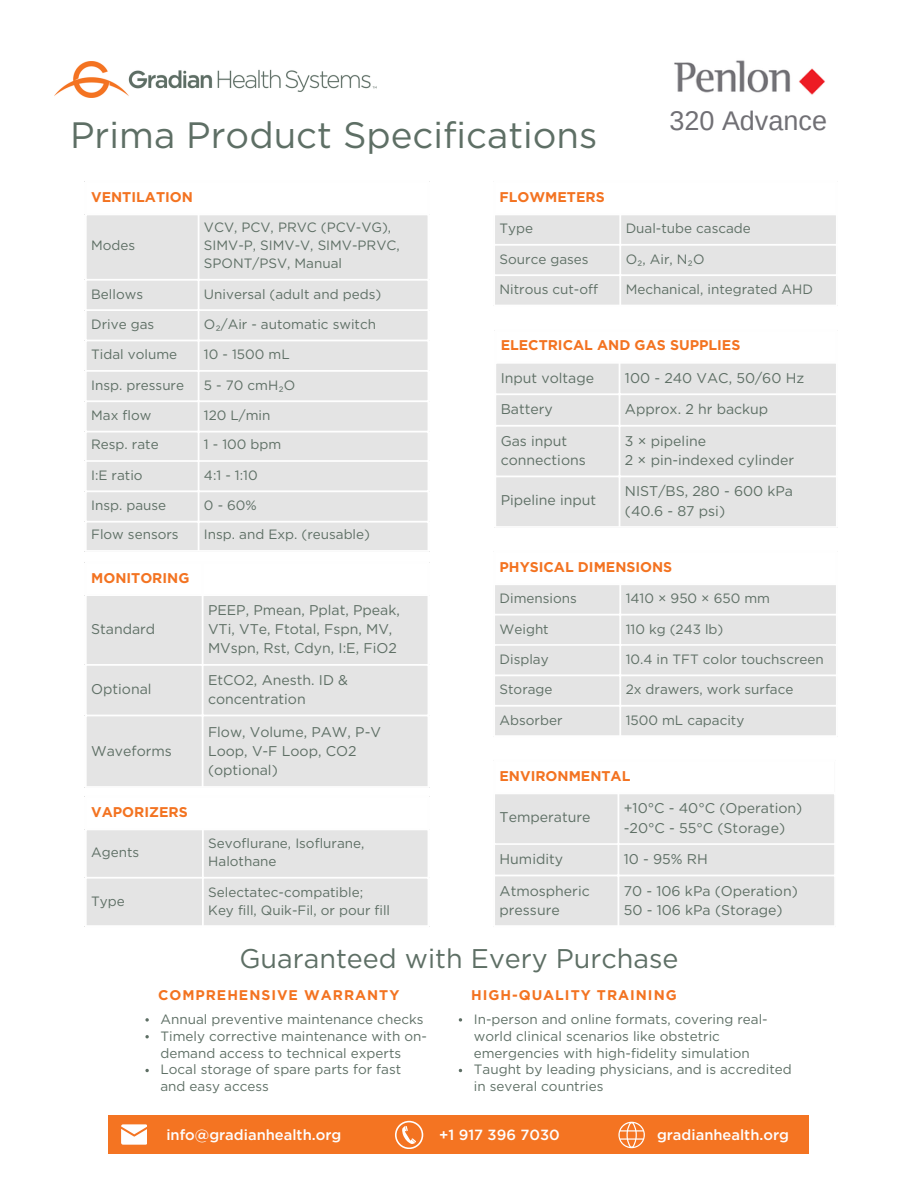
<style>
.page{position:relative;width:918px;height:1188px;background:#fff}
.page>*{position:absolute;margin:0;border:0;box-sizing:border-box;transform-origin:0 0}
.t1{font:36.75px "Gotham";color:#5e6f65}
.t2{font:27px "Gotham";color:#5e6f65}
.t3{font:27px "Arimo";color:#717075}
.t4{font:500 14.7px "Gotham";color:#fefefe}
.t5{font:14.1px/19.2px "Gotham";color:#5e6f65}
.t6{font:700 14.1px "Gotham";color:#f37321}
.t7{font:700 14.1px "Gotham";letter-spacing:.07em;color:#f37321}
.t8{font:13.5px/16.8px "Gotham";color:#5e6f65}
</style>
<div class="page">
<svg style="left:145px;top:1018px;width:4px;height:4px"></svg>
<svg style="left:145px;top:1035px;width:4px;height:3px"></svg>
<svg style="left:145px;top:1069px;width:4px;height:3px"></svg>
<svg style="left:459px;top:1018px;width:3px;height:4px"></svg>
<div style="left:109px;top:1116px;width:700px;height:38px;background:#f47422"></div>
<svg style="left:618px;top:1122px;width:27px;height:26px"></svg>
<svg style="left:121px;top:1124px;width:26px;height:21px"></svg>
<svg style="left:395px;top:1121px;width:28px;height:28px"></svg>
<div style="left:397px;top:1122px;width:25px;height:26px;background:#f37321;border-radius:50%"></div>
<svg style="left:402px;top:1126px;width:14px;height:18px"></svg>
<img style="left:55px;top:61px;width:322px;height:36px">
<div style="left:87px;top:215px;width:341px;height:335px;background:#e4e4e4"></div>
<hr style="left:198px;top:215px;width:1px;height:335px;background:#fefefe">
<hr style="left:85px;top:279px;width:344px;height:2px;background:#fefefe">
<hr style="left:85px;top:309px;width:344px;height:2px;background:#fefefe">
<hr style="left:85px;top:340px;width:344px;height:1px;background:#fefefe">
<hr style="left:85px;top:370px;width:344px;height:2px;background:#fefefe">
<hr style="left:85px;top:400px;width:344px;height:2px;background:#fefefe">
<hr style="left:85px;top:431px;width:344px;height:2px;background:#fefefe">
<hr style="left:85px;top:460px;width:344px;height:2px;background:#fefefe">
<hr style="left:85px;top:490px;width:344px;height:2px;background:#fefefe">
<hr style="left:85px;top:521px;width:344px;height:2px;background:#fefefe">
<div style="left:87px;top:596px;width:341px;height:190px;background:#e4e4e4"></div>
<hr style="left:202px;top:563px;width:2px;height:223px;background:#fefefe">
<hr style="left:85px;top:664px;width:344px;height:2px;background:#fefefe">
<hr style="left:85px;top:715px;width:344px;height:1px;background:#fefefe">
<div style="left:495px;top:585px;width:341px;height:150px;background:#e4e4e4"></div>
<hr style="left:619px;top:585px;width:2px;height:150px;background:#fefefe">
<hr style="left:493px;top:614px;width:345px;height:2px;background:#fefefe">
<hr style="left:493px;top:644px;width:345px;height:2px;background:#fefefe">
<hr style="left:493px;top:674px;width:345px;height:2px;background:#fefefe">
<hr style="left:493px;top:705px;width:345px;height:2px;background:#fefefe">
<div style="left:87px;top:830px;width:341px;height:95px;background:#e4e4e4"></div>
<hr style="left:202px;top:830px;width:2px;height:95px;background:#fefefe">
<hr style="left:85px;top:877px;width:344px;height:2px;background:#fefefe">
<div style="left:496px;top:364px;width:340px;height:162px;background:#e4e4e4"></div>
<hr style="left:619px;top:364px;width:1px;height:162px;background:#fefefe">
<hr style="left:494px;top:393px;width:344px;height:2px;background:#fefefe">
<hr style="left:494px;top:425px;width:344px;height:2px;background:#fefefe">
<hr style="left:494px;top:476px;width:344px;height:1px;background:#fefefe">
<div style="left:495px;top:794px;width:339px;height:131px;background:#e4e4e4"></div>
<hr style="left:618px;top:794px;width:1px;height:131px;background:#fefefe">
<hr style="left:493px;top:843px;width:343px;height:2px;background:#fefefe">
<hr style="left:493px;top:875px;width:343px;height:1px;background:#fefefe">
<div style="left:495px;top:215px;width:341px;height:90px;background:#e4e4e4"></div>
<hr style="left:619px;top:215px;width:2px;height:90px;background:#fefefe">
<hr style="left:493px;top:244px;width:345px;height:2px;background:#fefefe">
<hr style="left:493px;top:274px;width:345px;height:2px;background:#fefefe">
<img style="left:674px;top:60px;width:151px;height:35px">
<h2 class="t3" style="left:669px;top:106px;width:159px">320 Advance</h2>
<p class="t1" style="left:70px;top:119px;width:529px">Prima Product Specifications</p>
<p class="t6" style="left:91px;top:191px;width:103px">VENTILATION</p>
<p class="t8" style="left:91px;top:238px;width:46px">Modes</p>
<h3 class="t6" style="left:500px;top:191px;width:107px">FLOWMETERS</h3>
<p class="t8" style="left:500px;top:221px;width:35px">Type</p>
<p class="t8" style="left:626px;top:221px;width:127px">Dual-tube cascade</p>
<p class="t8" style="left:500px;top:251px;width:91px">Source gases</p>
<p class="t8" style="left:626px;top:251px;width:80px">O₂, Air, N₂O</p>
<p class="t8" style="left:500px;top:282px;width:100px">Nitrous cut-off</p>
<p class="t8" style="left:626px;top:282px;width:189px">Mechanical, integrated AHD</p>
<p class="t8" style="left:204px;top:219px;width:197px;line-height:18px">VCV, PCV, PRVC (PCV-VG),<br>SIMV-P, SIMV-V, SIMV-PRVC,</p>
<p class="t8" style="left:204px;top:256px;width:140px">SPONT/PSV, Manual</p>
<p class="t8" style="left:91px;top:286px;width:53px">Bellows</p>
<p class="t8" style="left:204px;top:286px;width:179px">Universal (adult and peds)</p>
<p class="t8" style="left:91px;top:317px;width:65px">Drive gas</p>
<p class="t8" style="left:204px;top:317px;width:174px">O₂/Air - automatic switch</p>
<p class="t8" style="left:91px;top:347px;width:88px">Tidal volume</p>
<p class="t8" style="left:204px;top:347px;width:87px">10 - 1500 mL</p>
<p class="t8" style="left:91px;top:377px;width:94px">Insp. pressure</p>
<p class="t8" style="left:204px;top:377px;width:93px">5 - 70 cmH₂O</p>
<p class="t8" style="left:91px;top:408px;width:62px">Max flow</p>
<p class="t8" style="left:204px;top:408px;width:68px">120 L/min</p>
<p class="t8" style="left:91px;top:437px;width:69px">Resp. rate</p>
<p class="t8" style="left:204px;top:437px;width:79px">1 - 100 bpm</p>
<p class="t8" style="left:91px;top:467px;width:53px">I:E ratio</p>
<p class="t8" style="left:204px;top:467px;width:55px">4:1 - 1:10</p>
<p class="t8" style="left:91px;top:498px;width:77px">Insp. pause</p>
<p class="t8" style="left:204px;top:498px;width:54px">0 - 60%</p>
<p class="t8" style="left:91px;top:527px;width:89px">Flow sensors</p>
<p class="t8" style="left:204px;top:527px;width:168px">Insp. and Exp. (reusable)</p>
<p class="t6" style="left:91px;top:571px;width:100px">MONITORING</p>
<p class="t6" style="left:501px;top:339px;width:241px">ELECTRICAL AND GAS SUPPLIES</p>
<p class="t5" style="left:501px;top:369px;width:95px">Input voltage</p>
<p class="t5" style="left:625px;top:369px;width:181px">100 - 240 VAC, 50/60 Hz</p>
<p class="t5" style="left:501px;top:400px;width:54px">Battery</p>
<p class="t5" style="left:625px;top:400px;width:145px">Approx. 2 hr backup</p>
<p class="t5" style="left:501px;top:432px;width:87px">Gas input connections</p>
<p class="t5" style="left:625px;top:432px;width:83px">3 × pipeline</p>
<p class="t5" style="left:625px;top:451px;width:171px">2 × pin-indexed cylinder</p>
<p class="t5" style="left:501px;top:492px;width:97px">Pipeline input</p>
<p class="t5" style="left:625px;top:483px;width:170px">NIST/BS, 280 - 600 kPa (40.6 - 87 psi)</p>
<p class="t6" style="left:500px;top:560px;width:174px">PHYSICAL DIMENSIONS</p>
<p class="t8" style="left:500px;top:591px;width:79px">Dimensions</p>
<p class="t8" style="left:626px;top:591px;width:146px">1410 × 950 × 650 mm</p>
<p class="t8" style="left:500px;top:621px;width:51px">Weight</p>
<p class="t8" style="left:626px;top:621px;width:99px">110 kg (243 lb)</p>
<p class="t8" style="left:500px;top:651px;width:51px">Display</p>
<p class="t8" style="left:626px;top:651px;width:200px">10.4 in TFT color touchscreen</p>
<p class="t8" style="left:500px;top:682px;width:55px">Storage</p>
<p class="t8" style="left:626px;top:682px;width:169px">2x drawers, work surface</p>
<p class="t8" style="left:500px;top:712px;width:64px">Absorber</p>
<p class="t8" style="left:626px;top:712px;width:120px">1500 mL capacity</p>
<p class="t5" style="left:208px;top:601px;width:193px">PEEP, Pmean, Pplat, Ppeak,<br>VTi, VTe, Ftotal, Fspn, MV,<br>MVspn, Rst, Cdyn, I:E, FiO2</p>
<p class="t5" style="left:91px;top:620px;width:66px">Standard</p>
<p class="t5" style="left:91px;top:680px;width:62px">Optional</p>
<p class="t5" style="left:208px;top:671px;width:142px">EtCO2, Anesth. ID &amp; concentration</p>
<p class="t5" style="left:208px;top:723px;width:174px">Flow, Volume, PAW, P-V<br>Loop, V-F Loop, CO2 (optional)</p>
<p class="t5" style="left:91px;top:742px;width:82px">Waveforms</p>
<p class="t6" style="left:500px;top:769px;width:132px">ENVIRONMENTAL</p>
<p class="t5" style="left:500px;top:809px;width:92px">Temperature</p>
<p class="t5" style="left:624px;top:800px;width:180px">+10°C - 40°C (Operation)</p>
<p class="t5" style="left:624px;top:819px;width:163px">-20°C - 55°C (Storage)</p>
<p class="t6" style="left:91px;top:805px;width:98px">VAPORIZERS</p>
<p class="t8" style="left:91px;top:845px;width:50px">Agents</p>
<p class="t8" style="left:208px;top:835px;width:158px;line-height:18px">Sevoflurane, Isoflurane,<br>Halothane</p>
<p class="t8" style="left:91px;top:893px;width:35px">Type</p>
<p class="t5" style="left:500px;top:850px;width:65px">Humidity</p>
<p class="t5" style="left:624px;top:850px;width:85px">10 - 95% RH</p>
<p class="t5" style="left:500px;top:882px;width:92px">Atmospheric pressure</p>
<h2 class="t5" style="left:624px;top:882px;width:175px">70 - 106 kPa (Operation)</h2>
<p class="t8" style="left:208px;top:884px;width:156px">Selectatec-compatible;</p>
<p class="t8" style="left:208px;top:902px;width:183px">Key fill, Quik-Fil, or pour fill</p>
<h3 class="t5" style="left:624px;top:901px;width:160px">50 - 106 kPa (Storage)</h3>
<p class="t2" style="left:239px;top:946px;width:441px">Guaranteed with Every Purchase</p>
<p class="t7" style="left:158px;top:989px;width:243px">COMPREHENSIVE WARRANTY</p>
<h1 class="t8" style="left:160px;top:1011px;width:264px">Annual preventive maintenance checks</h1>
<p class="t8" style="left:160px;top:1028px;width:268px">Timely corrective maintenance with on&shy;demand access to technical experts</p>
<h2 class="t8" style="left:160px;top:1062px;width:242px">Local storage of spare parts for fast and easy access</h2>
<p class="t7" style="left:471px;top:989px;width:207px">HIGH-QUALITY TRAINING</p>
<p class="t8" style="left:474px;top:1011px;width:295px">In-person and online formats, covering real&shy;world clinical scenarios like obstetric emergencies with high-fidelity simulation</p>
<p class="t8" style="left:474px;top:1062px;width:319px">Taught by leading physicians, and is accredited in several countries</p>
<p class="t4" style="left:166px;top:1128px;width:176px">info@gradianhealth.org</p>
<p class="t4" style="left:439px;top:1128px;width:122px">+1 917 396 7030</p>
<p class="t4" style="left:657px;top:1128px;width:134px">gradianhealth.org</p>
</div>
